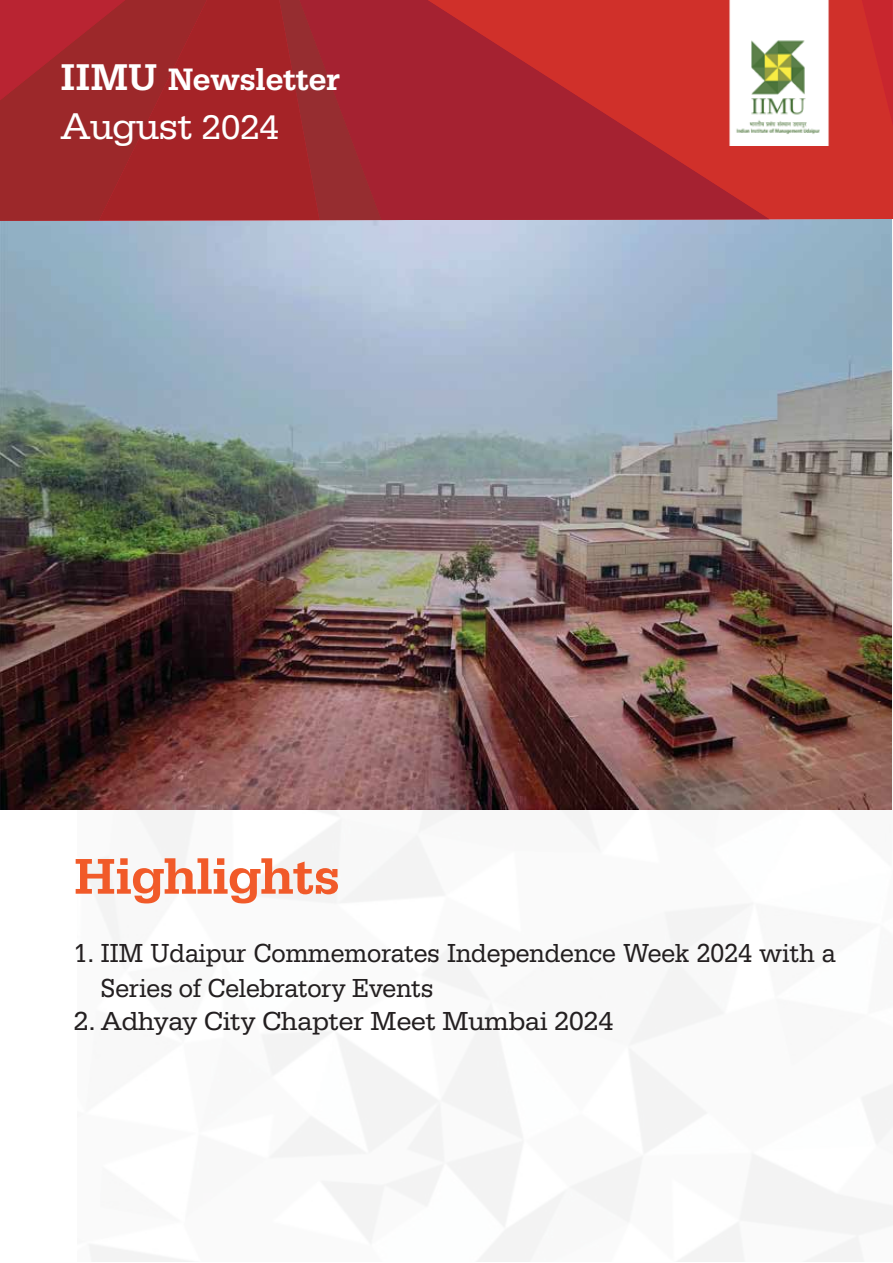
<style>
.page{position:relative;width:893px;height:1263px;background:#fff}
.page>*{position:absolute;margin:0;border:0;box-sizing:border-box;transform-origin:0 0}
.t1{font:500 52.05px "Serifa";color:#f15a29}
.t2{font:38.55px "Serifa";color:#fff}
.t3{font:500 32.1px "Serifa";color:#fff}
.t4{font:27px/35.1px "Serifa";color:#231f20;scale:.94 1}
.t5{font:27px "Serifa";color:#231f20}
.s1{font-size:38.55px}
.s2{font-size:35.4px}
</style>
<div class="page">
<img style="left:77px;top:425px;width:816px;height:837px">
<img style="left:0;top:221px;width:892px;height:588px">
<div style="left:207px;top:0;width:112px;height:221px;background:#a52327"></div>
<svg style="left:0;top:0;width:207px;height:221px;background:#a2262a"></svg>
<div style="left:769px;top:0;width:124px;height:219px;background:#d0302a"></div>
<div style="left:862px;top:0;width:31px;height:126px;background:#ce292e"></div>
<svg style="left:382px;top:0;width:387px;height:220px;background:#b5272e"></svg>
<svg style="left:279px;top:0;width:103px;height:220px;background:#9f262e"></svg>
<img style="left:722px;top:0;width:114px;height:146px">
<p class="t3" style="left:61px;top:60px;width:281px"><span class="s1">IIMU</span> Newsletter</p>
<h2 class="t2" style="left:61px;top:104px;width:220px">August <span class="s2">2024</span></h2>
<h1 class="t1" style="left:74px;top:846px;width:267px">Highlights</h1>
<p class="t4" style="left:101px;top:936px;width:783px;text-indent:-27px">1. IIM Udaipur Commemorates Independence Week 2024 with a<br>Series of Celebratory Events</p>
<p class="t5" style="left:74px;top:1006px;width:541px">2. Adhyay City Chapter Meet Mumbai 2024</p>
</div>
